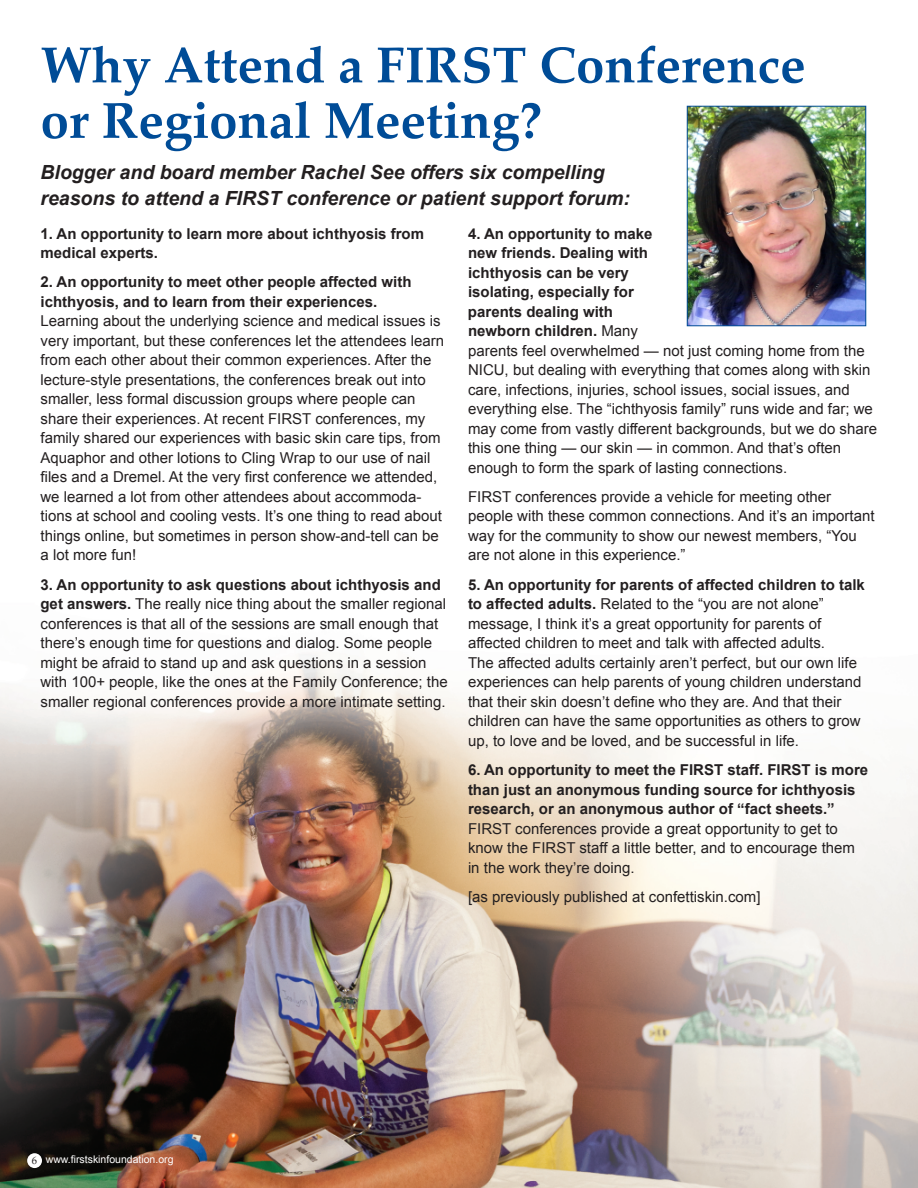
<style>
.page{position:relative;width:918px;height:1188px;background:#fff}
.page>*{position:absolute;margin:0;border:0;box-sizing:border-box;transform-origin:0 0}
.t1{font:700 51px/55.5px "Palatino";color:#004c97}
.t2{font:italic 700 19.5px/25.5px "Arial";color:#231f20}
.t3{font:15px/19.5px "Arial";color:#231f20}
.t4{font:700 15px/19.5px "Arial";color:#231f20}
.t5{font:10.5px "Arial";color:#fff}
.s1{font-weight:700}
.s2{font-family:"Palatino";color:#231f20}
</style>
<div class="page">
<img style="left:0;top:105px;width:918px;height:1083px">
<div style="left:27px;top:1153px;width:15px;height:15px;background:#fff;border-radius:50%"></div>
<img style="left:689px;top:108px;width:175px;height:216px">
<div style="left:687px;top:106px;width:179px;height:220px;border:1px solid #004c97"></div>
<h1 class="t1" style="left:40px;top:36px;width:766px">Why Attend a FIRST Conference or Regional Meeting?</h1>
<h2 class="t2" style="left:40px;top:159px;width:591px">Blogger and board member Rachel See offers six compelling reasons to attend a FIRST conference or patient support forum:</h2>
<p class="t4" style="left:40px;top:223px;width:385px">1. An opportunity to learn more about ichthyosis from medical experts.</p>
<p class="t4" style="left:40px;top:272px;width:373px">2. An opportunity to meet other people affected with ichthyosis, and to learn from their experiences.</p>
<p class="t3" style="left:40px;top:311px;width:405px">Learning about the underlying science and medical issues is very important, but these conferences let the attendees learn from each other about their common experiences. After the lecture-style presentations, the conferences break out into smaller, less formal discussion groups where people can share their experiences. At recent FIRST conferences, my family shared our experiences with basic skin care tips, from Aquaphor and other lotions to Cling Wrap to our use of nail files and a Dremel. At the very first conference we attended, we learned a lot from other attendees about accommoda&shy;tions at school and cooling vests. It’s one thing to read about things online, but sometimes in person show-and-tell can be a lot more fun!</p>
<p class="t3" style="left:40px;top:575px;width:409px"><span class="s1">3. An opportunity to ask questions about ichthyosis and get answers.</span> The really nice thing about the smaller regional conferences is that all of the sessions are small enough that there’s enough time for questions and dialog. Some people might be afraid to stand up and ask questions in a session with 100+ people, like the ones at the Family Conference; the smaller regional conferences provide a more intimate setting.</p>
<p class="t3" style="left:468px;top:223px;width:411px"><span class="s1">4. An opportunity to make<br>new friends. Dealing with<br>ichthyosis can be very<br>isolating, especially for<br>parents dealing with<br>newborn children.</span> Many<br>parents feel overwhelmed — not just coming home from the NICU, but dealing with everything that comes along with skin care, infections, injuries, school issues, social issues, and everything else. The “ichthyosis family” runs wide and far; we may come from vastly different backgrounds, but we do share this one thing — our skin — in common. And that’s often enough to form the spark of lasting connections.</p>
<p class="t3" style="left:468px;top:487px;width:408px">FIRST conferences provide a vehicle for meeting other people with these common connections. And it’s an important way for the community to show our newest members, “You are not alone in this experience.”</p>
<p class="t3" style="left:468px;top:575px;width:399px"><span class="s1">5. An opportunity for parents of affected children to talk to affected adults.</span> Related to the “you are not alone” message, I think it’s a great opportunity for parents of affected children to meet and talk with affected adults.<br>The affected adults certainly aren’t perfect, but our own life experiences can help parents of young children understand that their skin doesn’t define who they are. And that their children can have the same opportunities as others to grow up, to love and be loved, and be successful in life.</p>
<p class="t4" style="left:468px;top:760px;width:402px">6. An opportunity to meet the FIRST staff. FIRST is more than just an anonymous funding source for ichthyosis research, or an anonymous author of “fact sheets.”</p>
<p class="t3" style="left:468px;top:819px;width:389px">FIRST conferences provide a great opportunity to get to know the FIRST staff a little better, and to encourage them in the work they’re doing.</p>
<p class="t3" style="left:468px;top:887px;width:294px">[as previously published at confettiskin.com]</p>
<p class="t5" style="left:32px;top:1154px;width:143px"><span class="s2">6</span> www.firstskinfoundation.org</p>
</div>
